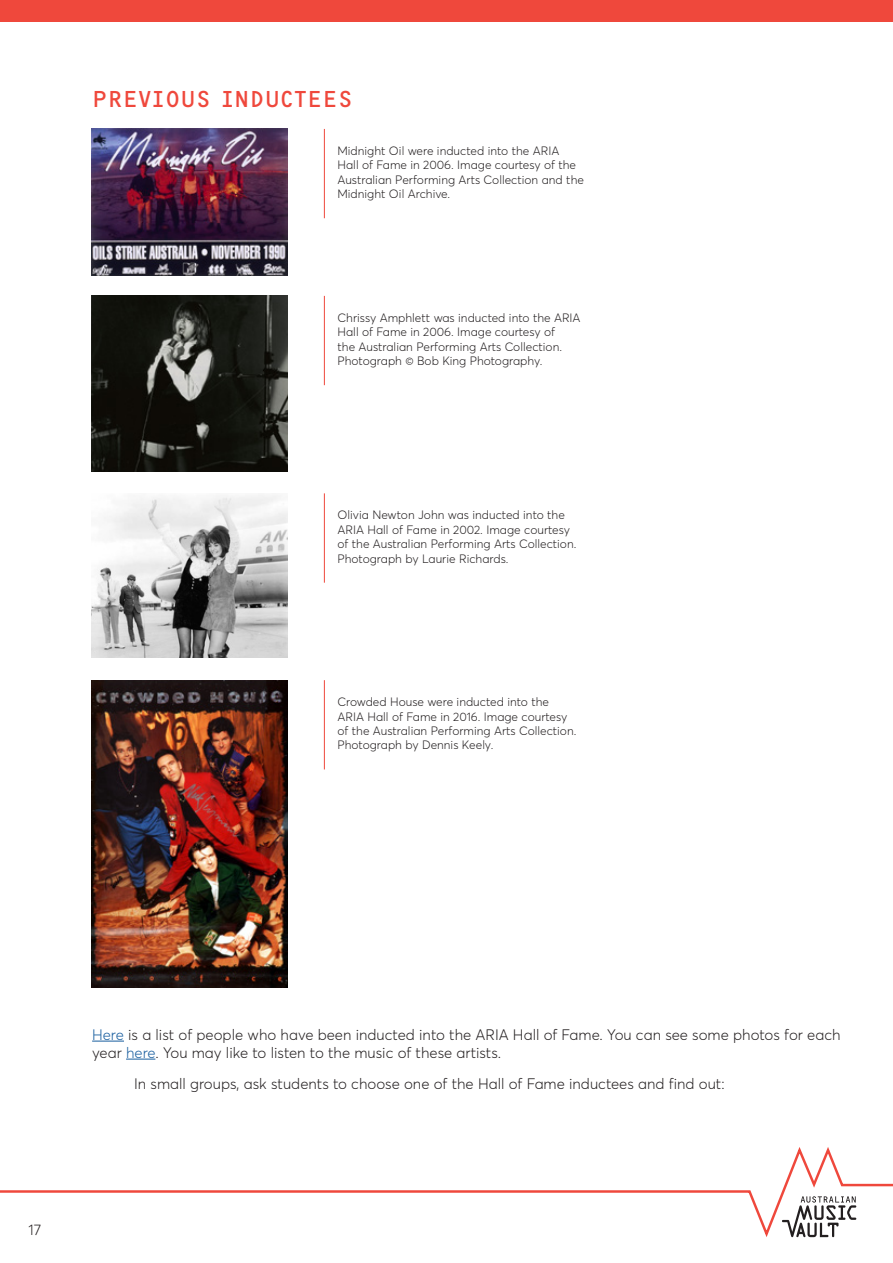
<style>
.page{position:relative;width:893px;height:1263px;background:#fff}
.page>*{position:absolute;margin:0;border:0;box-sizing:border-box;transform-origin:0 0}
.Heading{font:24px "OCRF";color:#ef483c}
.BODY{font:300 15px/18px "Averta Std";color:#231f20}
.BODY-2{font:300 12px/14.4px "Averta Std";color:#231f20}
.s1{color:#175d9e}
</style>
<div class="page">
<svg style="left:0;top:1147px;width:893px;height:91px"></svg>
<svg style="left:782px;top:1196px;width:74px;height:41px"></svg>
<div style="left:0;top:0;width:893px;height:21px;background:#ef483c"></div>
<hr style="left:92px;top:1041px;width:32px;height:1px;background:#175d9e">
<svg style="left:126px;top:1059px;width:29px;height:1px"></svg>
<img style="left:92px;top:129px;width:196px;height:147px">
<hr style="left:324px;top:129px;width:1px;height:89px;background:#ef483c">
<hr style="left:324px;top:296px;width:1px;height:89px;background:#ef483c">
<hr style="left:324px;top:493px;width:1px;height:90px;background:#ef483c">
<hr style="left:324px;top:680px;width:1px;height:89px;background:#ef483c">
<img style="left:92px;top:296px;width:196px;height:175px">
<img style="left:92px;top:495px;width:196px;height:162px">
<img style="left:92px;top:680px;width:196px;height:308px">
<p class="Heading" style="left:92px;top:84px;width:263px">PREVIOUS INDUCTEES</p>
<p class="BODY-2" style="left:338px;top:143px;width:248px">Midnight Oil were inducted into the ARIA<br>Hall of Fame in 2006. Image courtesy of the Australian Performing Arts Collection and the Midnight Oil Archive.</p>
<p class="BODY-2" style="left:338px;top:310px;width:245px">Chrissy Amphlett was inducted into the ARIA Hall of Fame in 2006. Image courtesy of<br>the Australian Performing Arts Collection.<br>Photograph © Bob King Photography.</p>
<p class="BODY-2" style="left:338px;top:508px;width:240px">Olivia Newton John was inducted into the ARIA Hall of Fame in 2002. Image courtesy of the Australian Performing Arts Collection.<br>Photograph by Laurie Richards.</p>
<p class="BODY-2" style="left:338px;top:695px;width:240px">Crowded House were inducted into the ARIA Hall of Fame in 2016. Image courtesy of the Australian Performing Arts Collection.<br>Photograph by Dennis Keely.</p>
<p class="BODY" style="left:92px;top:1025px;width:750px"><span class="s1">Here</span> is a list of people who have been inducted into the ARIA Hall of Fame. You can see some photos for each year <span class="s1">here</span>. You may like to listen to the music of these artists.</p>
<p class="BODY" style="left:134px;top:1074px;width:592px">In small groups, ask students to choose one of the Hall of Fame inductees and find out:</p>
<p class="BODY" style="left:28px;top:1221px;width:14px">17</p>
</div>
